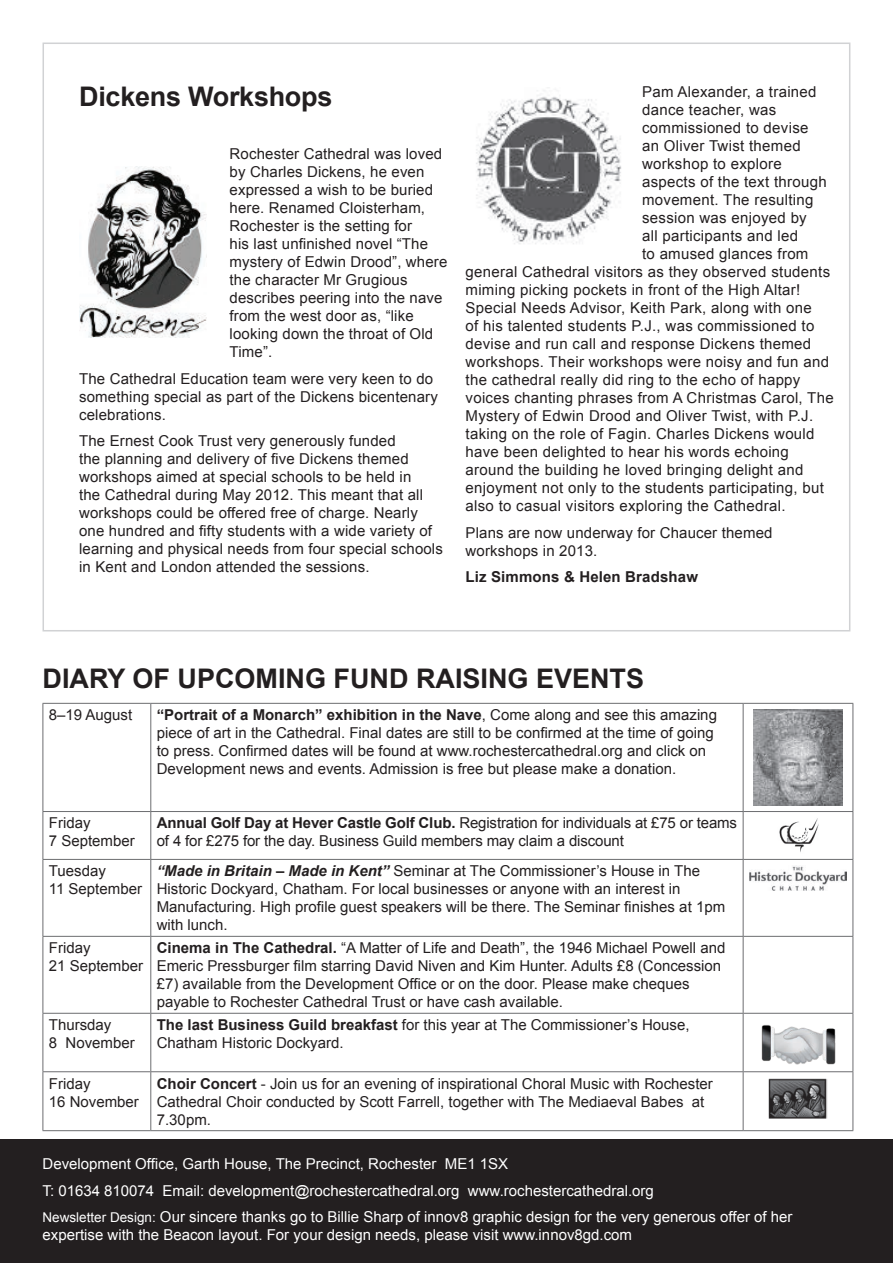
<style>
.page{position:relative;width:893px;height:1263px;background:#fff}
.page>*{position:absolute;margin:0;border:0;box-sizing:border-box;transform-origin:0 0}
.article_header{font:700 27px "Arial";color:#231f20}
.body_copy{font:15px/18px "Arial";letter-spacing:.01em;color:#231f20}
.body_copy-2{font:15px/18px "Arial";color:#fff}
.body_copy-3{font:15px/18px "Arial";letter-spacing:-.01em;color:#231f20}
.body_copy-4{font:700 15px "Arial";letter-spacing:.01em;color:#231f20}
.s1{font-weight:700}
.s2{font-weight:700;font-style:italic}
.s3{font-size:13.5px}
</style>
<div class="page">
<div style="left:0;top:1139px;width:893px;height:124px;background:#231f20"></div>
<hr style="left:43px;top:703px;width:108px;height:1px;background:#6c6d70">
<hr style="left:43px;top:704px;width:1px;height:107px;background:#6c6d70">
<hr style="left:151px;top:703px;width:592px;height:1px;background:#6c6d70">
<hr style="left:150px;top:704px;width:1px;height:107px;background:#6c6d70">
<hr style="left:743px;top:703px;width:110px;height:1px;background:#6c6d70">
<hr style="left:743px;top:704px;width:1px;height:107px;background:#6c6d70">
<hr style="left:852px;top:704px;width:1px;height:107px;background:#6c6d70">
<hr style="left:43px;top:811px;width:108px;height:1px;background:#6c6d70">
<hr style="left:43px;top:812px;width:1px;height:47px;background:#6c6d70">
<hr style="left:151px;top:811px;width:592px;height:1px;background:#6c6d70">
<hr style="left:150px;top:812px;width:1px;height:47px;background:#6c6d70">
<hr style="left:743px;top:811px;width:110px;height:1px;background:#6c6d70">
<hr style="left:743px;top:812px;width:1px;height:47px;background:#6c6d70">
<hr style="left:852px;top:812px;width:1px;height:47px;background:#6c6d70">
<hr style="left:43px;top:859px;width:108px;height:1px;background:#6c6d70">
<hr style="left:43px;top:860px;width:1px;height:76px;background:#6c6d70">
<hr style="left:151px;top:859px;width:592px;height:1px;background:#6c6d70">
<hr style="left:150px;top:860px;width:1px;height:76px;background:#6c6d70">
<hr style="left:743px;top:859px;width:110px;height:1px;background:#6c6d70">
<hr style="left:743px;top:860px;width:1px;height:76px;background:#6c6d70">
<hr style="left:852px;top:860px;width:1px;height:76px;background:#6c6d70">
<hr style="left:43px;top:936px;width:108px;height:1px;background:#6c6d70">
<hr style="left:43px;top:937px;width:1px;height:76px;background:#6c6d70">
<hr style="left:151px;top:936px;width:592px;height:1px;background:#6c6d70">
<hr style="left:150px;top:937px;width:1px;height:76px;background:#6c6d70">
<hr style="left:743px;top:936px;width:110px;height:1px;background:#6c6d70">
<hr style="left:743px;top:937px;width:1px;height:76px;background:#6c6d70">
<hr style="left:852px;top:937px;width:1px;height:76px;background:#6c6d70">
<hr style="left:43px;top:1013px;width:108px;height:1px;background:#6c6d70">
<hr style="left:43px;top:1014px;width:1px;height:57px;background:#6c6d70">
<hr style="left:151px;top:1013px;width:592px;height:1px;background:#6c6d70">
<hr style="left:150px;top:1014px;width:1px;height:57px;background:#6c6d70">
<hr style="left:743px;top:1013px;width:110px;height:1px;background:#6c6d70">
<hr style="left:743px;top:1014px;width:1px;height:57px;background:#6c6d70">
<hr style="left:852px;top:1014px;width:1px;height:57px;background:#6c6d70">
<hr style="left:43px;top:1071px;width:108px;height:1px;background:#6c6d70">
<hr style="left:43px;top:1072px;width:1px;height:58px;background:#6c6d70">
<hr style="left:151px;top:1071px;width:592px;height:1px;background:#6c6d70">
<hr style="left:150px;top:1072px;width:1px;height:58px;background:#6c6d70">
<hr style="left:743px;top:1071px;width:110px;height:1px;background:#6c6d70">
<hr style="left:743px;top:1072px;width:1px;height:58px;background:#6c6d70">
<hr style="left:852px;top:1072px;width:1px;height:58px;background:#6c6d70">
<hr style="left:43px;top:1130px;width:108px;height:1px;background:#6c6d70">
<hr style="left:151px;top:1130px;width:592px;height:1px;background:#6c6d70">
<hr style="left:743px;top:1130px;width:110px;height:1px;background:#6c6d70">
<img style="left:754px;top:709px;width:88px;height:96px">
<img style="left:779px;top:818px;width:39px;height:34px">
<img style="left:750px;top:866px;width:96px;height:24px">
<img style="left:761px;top:1025px;width:75px;height:40px">
<img style="left:768px;top:1078px;width:60px;height:41px">
<img style="left:80px;top:166px;width:126px;height:171px">
<img style="left:476px;top:90px;width:145px;height:154px">
<p class="article_header" style="left:79px;top:79px;width:255px">Dickens Workshops</p>
<p class="body_copy" style="left:230px;top:145px;width:219px">Rochester Cathedral was loved by Charles Dickens, he even expressed a wish to be buried here. Renamed Cloisterham,<br>Rochester is the setting for<br>his last unfinished novel “The mystery of Edwin Drood”, where the character Mr Grugious describes peering into the nave from the west door as, “like looking down the throat of Old<br>Time”.</p>
<p class="body_copy" style="left:79px;top:369px;width:360px">The Cathedral Education team were very keen to do something special as part of the Dickens bicentenary celebrations.</p>
<p class="body_copy" style="left:79px;top:432px;width:365px">The Ernest Cook Trust very generously funded<br>the planning and delivery of five Dickens themed workshops aimed at special schools to be held in<br>the Cathedral during May 2012. This meant that all workshops could be offered free of charge. Nearly one hundred and fifty students with a wide variety of learning and physical needs from four special schools in Kent and London attended the sessions.</p>
<p class="body_copy" style="left:642px;top:83px;width:176px">Pam Alexander, a trained</p>
<p class="body_copy" style="left:642px;top:101px;width:136px">dance teacher, was</p>
<p class="body_copy" style="left:642px;top:119px;width:168px">commissioned to devise</p>
<p class="body_copy" style="left:642px;top:137px;width:160px">an Oliver Twist themed</p>
<p class="body_copy" style="left:642px;top:155px;width:141px">workshop to explore</p>
<p class="body_copy" style="left:642px;top:173px;width:186px">aspects of the text through</p>
<p class="body_copy" style="left:642px;top:191px;width:173px">movement. The resulting</p>
<p class="body_copy" style="left:642px;top:209px;width:166px">session was enjoyed by</p>
<p class="body_copy" style="left:642px;top:227px;width:158px">all participants and led</p>
<p class="body_copy" style="left:642px;top:245px;width:168px">to amused glances from</p>
<p class="body_copy" style="left:466px;top:263px;width:366px">general Cathedral visitors as they observed students</p>
<p class="body_copy" style="left:466px;top:281px;width:336px">miming picking pockets in front of the High Altar!</p>
<p class="body_copy" style="left:466px;top:299px;width:348px">Special Needs Advisor, Keith Park, along with one</p>
<p class="body_copy" style="left:466px;top:317px;width:350px">of his talented students P.J., was commissioned to</p>
<p class="body_copy" style="left:466px;top:335px;width:347px">devise and run call and response Dickens themed</p>
<p class="body_copy" style="left:466px;top:353px;width:365px">workshops. Their workshops were noisy and fun and</p>
<p class="body_copy" style="left:466px;top:371px;width:336px">the cathedral really did ring to the echo of happy</p>
<p class="body_copy" style="left:466px;top:389px;width:370px">voices chanting phrases from A Christmas Carol, The</p>
<p class="body_copy" style="left:466px;top:407px;width:349px">Mystery of Edwin Drood and Oliver Twist, with P.J.</p>
<p class="body_copy" style="left:466px;top:425px;width:351px">taking on the role of Fagin. Charles Dickens would</p>
<p class="body_copy" style="left:466px;top:443px;width:325px">have been delighted to hear his words echoing</p>
<p class="body_copy" style="left:466px;top:461px;width:339px">around the building he loved bringing delight and</p>
<p class="body_copy" style="left:466px;top:479px;width:360px">enjoyment not only to the students participating, but</p>
<p class="body_copy" style="left:466px;top:497px;width:322px">also to casual visitors exploring the Cathedral.</p>
<p class="body_copy" style="left:466px;top:524px;width:308px">Plans are now underway for Chaucer themed workshops in 2013.</p>
<p class="body_copy-4" style="left:466px;top:567px;width:234px">Liz Simmons &amp; Helen Bradshaw</p>
<p class="article_header" style="left:43px;top:661px;width:603px">DIARY OF UPCOMING FUND RAISING EVENTS</p>
<p class="body_copy" style="left:49px;top:706px;width:85px">8–19 August</p>
<p class="body_copy" style="left:157px;top:706px;width:562px"><span class="s1">“Portrait of a Monarch” exhibition in the Nave</span>, Come along and see this amazing piece of art in the Cathedral. Final dates are still to be confirmed at the time of going to press. Confirmed dates will be found at www.rochestercathedral.org and click on Development news and events. Admission is free but please make a donation.</p>
<p class="body_copy" style="left:49px;top:814px;width:87px">Friday<br>7 September</p>
<p class="body_copy-3" style="left:157px;top:814px;width:582px"><span class="s1">Annual Golf Day at Hever Castle Golf Club.</span> Registration for individuals at £75 or teams of 4 for £275 for the day. Business Guild members may claim a discount</p>
<p class="body_copy" style="left:49px;top:862px;width:95px">Tuesday<br>11 September</p>
<p class="body_copy" style="left:157px;top:862px;width:570px"><span class="s2">“Made in Britain – Made in Kent”</span> Seminar at The Commissioner’s House in The Historic Dockyard, Chatham. For local businesses or anyone with an interest in Manufacturing. High profile guest speakers will be there. The Seminar finishes at 1pm with lunch.</p>
<p class="body_copy" style="left:49px;top:939px;width:96px">Friday<br>21 September</p>
<p class="body_copy" style="left:157px;top:939px;width:570px"><span class="s1">Cinema in The Cathedral.</span> “A Matter of Life and Death”, the 1946 Michael Powell and Emeric Pressburger film starring David Niven and Kim Hunter. Adults £8 (Concession £7) available from the Development Office or on the door. Please make cheques payable to Rochester Cathedral Trust or have cash available.</p>
<p class="body_copy" style="left:49px;top:1016px;width:87px">Thursday<br>8 November</p>
<p class="body_copy" style="left:157px;top:1016px;width:534px"><span class="s1">The last Business Guild breakfast</span> for this year at The Commissioner’s House,<br>Chatham Historic Dockyard.</p>
<p class="body_copy" style="left:49px;top:1074px;width:92px">Friday<br>16 November</p>
<p class="body_copy" style="left:157px;top:1074px;width:558px"><span class="s1">Choir Concert</span> - Join us for an evening of inspirational Choral Music with Rochester<br>Cathedral Choir conducted by Scott Farrell, together with The Mediaeval Babes at<br>7.30pm.</p>
<p class="body_copy-2" style="left:43px;top:1155px;width:467px">Development Office, Garth House, The Precinct, Rochester ME1 1SX</p>
<p class="body_copy-2" style="left:43px;top:1181px;width:613px">T: 01634 810074 Email: development@rochestercathedral.org www.rochestercathedral.org</p>
<p class="body_copy-2" style="left:43px;top:1208px;width:752px"><span class="s3">Newsletter Design:</span> Our sincere thanks go to Billie Sharp of innov8 graphic design for the very generous offer of her expertise with the Beacon layout. For your design needs, please visit www.innov8gd.com</p>
</div>
